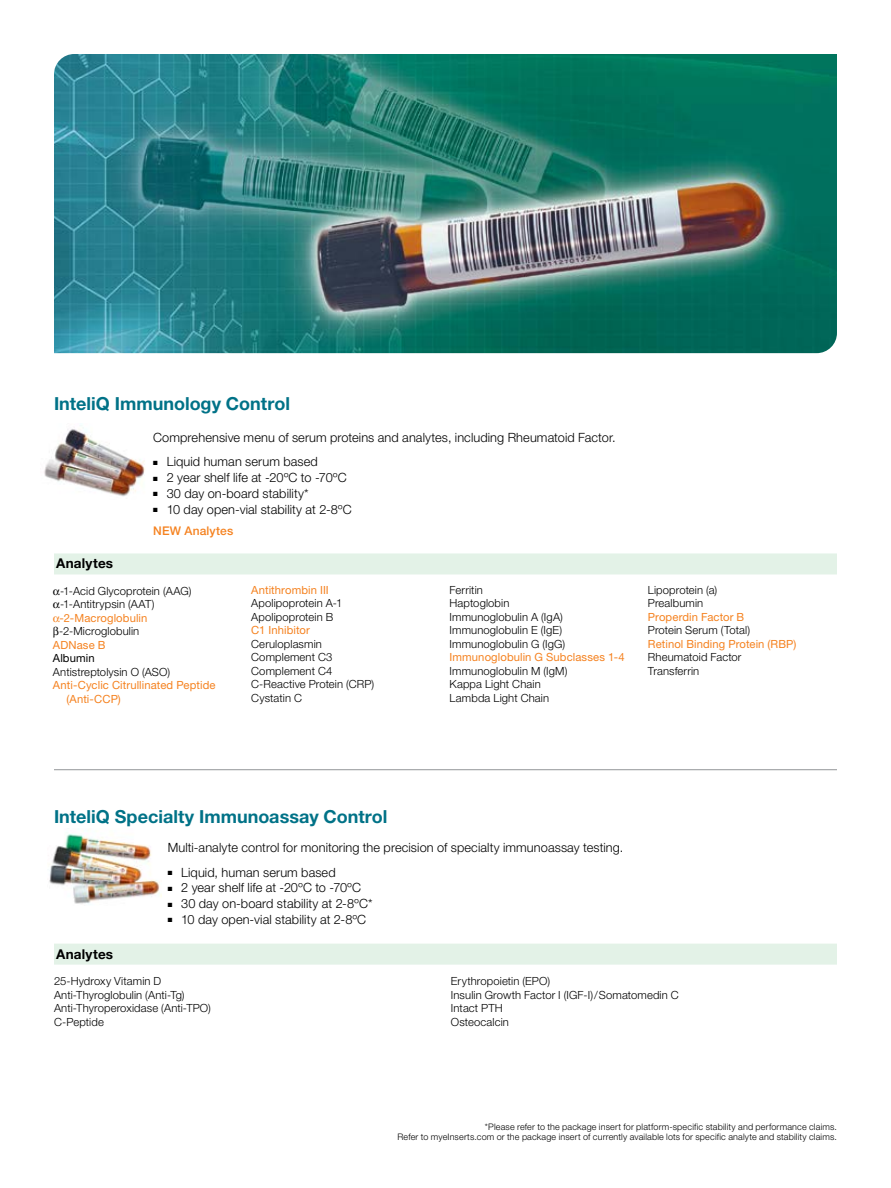
<style>
.page{position:relative;width:891px;height:1188px;background:#fff}
.page>*{position:absolute;margin:0;border:0;box-sizing:border-box;transform-origin:0 0}
.t1{font:700 18px "Helvetica Neue LT Pro";color:#007287}
.t2{font:700 13.5px "Helvetica Neue LT Pro";letter-spacing:.015em;color:#000}
.t3{font:300 12.75px "Helvetica Neue LT Pro";letter-spacing:.01em;color:#000}
.t4{font:500 12px "Helvetica Neue LT Pro";letter-spacing:.015em;color:#f58220}
.t5{font:300 11.25px/13.5px "Helvetica Neue LT Pro";letter-spacing:.01em;color:#000}
.t6{font:11.25px/13.5px "Helvetica Neue LT Pro";letter-spacing:.01em;color:#f58220}
.t7{font:11.25px "Helvetica Neue LT Pro";letter-spacing:.01em;color:#000}
.t8{font:300 9px/10.5px "Helvetica Neue LT Pro";letter-spacing:.02em;color:#000;text-align:right}
</style>
<div class="page">
<hr style="left:54px;top:769px;width:783px;height:1px;background:#939598">
<img style="left:54px;top:54px;width:783px;height:299px">
<img style="left:49px;top:834px;width:112px;height:70px">
<div style="left:54px;top:944px;width:783px;height:21px;background:#e3f2e7"></div>
<img style="left:44px;top:425px;width:101px;height:72px">
<div style="left:54px;top:553px;width:783px;height:21px;background:#e3f2e7"></div>
<h1 class="t1" style="left:54px;top:392px;width:238px">InteliQ Immunology Control</h1>
<p class="t3" style="left:153px;top:429px;width:464px">Comprehensive menu of serum proteins and analytes, including Rheumatoid Factor.</p>
<p class="t3" style="left:153px;top:454px;width:166px">■ Liquid human serum based</p>
<p class="t3" style="left:153px;top:470px;width:195px">■ 2 year shelf life at -20ºC to -70ºC</p>
<p class="t3" style="left:153px;top:486px;width:157px">■ 30 day on-board stability*</p>
<p class="t3" style="left:153px;top:501px;width:200px">■ 10 day open-vial stability at 2-8ºC</p>
<p class="t4" style="left:153px;top:523px;width:82px">NEW Analytes</p>
<p class="t2" style="left:56px;top:555px;width:58px">Analytes</p>
<p class="t5" style="left:60px;top:584px;width:133px">-1-Acid Glycoprotein (AAG) -1-Antitrypsin (AAT)</p>
<p class="t6" style="left:60px;top:611px;width:89px">-2-Macroglobulin</p>
<p class="t5" style="left:59px;top:624px;width:81px">-2-Microglobulin</p>
<p class="t6" style="left:53px;top:638px;width:54px">ADNase B</p>
<p class="t7" style="left:53px;top:651px;width:43px">Albumin</p>
<p class="t5" style="left:53px;top:665px;width:119px">Antistreptolysin O (ASO)</p>
<p class="t6" style="left:66px;top:678px;width:151px;text-indent:-14px">Anti-Cyclic Citrullinated Peptide (Anti-CCP)</p>
<p class="t6" style="left:251px;top:583px;width:79px">Antithrombin III</p>
<p class="t5" style="left:251px;top:596px;width:93px">Apolipoprotein A-1<br>Apolipoprotein B</p>
<p class="t6" style="left:251px;top:623px;width:60px">C1 Inhibitor</p>
<p class="t5" style="left:251px;top:637px;width:125px">Ceruloplasmin<br>Complement C3<br>Complement C4<br>C-Reactive Protein (CRP)<br>Cystatin C</p>
<p class="t5" style="left:450px;top:583px;width:117px">Ferritin<br>Haptoglobin<br>Immunoglobulin A (IgA)<br>Immunoglobulin E (IgE)<br>Immunoglobulin G (IgG)</p>
<p class="t6" style="left:450px;top:650px;width:177px">Immunoglobulin G Subclasses 1-4</p>
<p class="t5" style="left:450px;top:664px;width:119px">Immunoglobulin M (IgM)<br>Kappa Light Chain<br>Lambda Light Chain</p>
<p class="t5" style="left:648px;top:583px;width:71px">Lipoprotein (a)<br>Prealbumin</p>
<p class="t6" style="left:648px;top:610px;width:98px">Properdin Factor B</p>
<p class="t5" style="left:648px;top:623px;width:104px">Protein Serum (Total)</p>
<p class="t6" style="left:648px;top:637px;width:150px">Retinol Binding Protein (RBP)</p>
<p class="t5" style="left:648px;top:650px;width:95px">Rheumatoid Factor<br>Transferrin</p>
<h1 class="t1" style="left:54px;top:805px;width:335px">InteliQ Specialty Immunoassay Control</h1>
<p class="t3" style="left:168px;top:839px;width:457px">Multi-analyte control for monitoring the precision of specialty immunoassay testing.</p>
<p class="t3" style="left:168px;top:864px;width:170px">■ Liquid, human serum based</p>
<p class="t3" style="left:168px;top:880px;width:195px">■ 2 year shelf life at -20ºC to -70ºC</p>
<p class="t3" style="left:168px;top:896px;width:206px">■ 30 day on-board stability at 2-8ºC*</p>
<p class="t3" style="left:168px;top:911px;width:200px">■ 10 day open-vial stability at 2-8ºC</p>
<p class="t2" style="left:56px;top:945px;width:58px">Analytes</p>
<p class="t5" style="left:54px;top:974px;width:158px">25-Hydroxy Vitamin D<br>Anti-Thyroglobulin (Anti-Tg)<br>Anti-Thyroperoxidase (Anti-TPO)<br>C-Peptide</p>
<p class="t5" style="left:451px;top:974px;width:229px">Erythropoietin (EPO)<br>Insulin Growth Factor I (IGF-I)/Somatomedin C<br>Intact PTH<br>Osteocalcin</p>
<p class="t8" style="left:397px;top:1121px;width:441px">*Please refer to the package insert for platform-specific stability and performance claims.<br>Refer to myeInserts.com or the package insert of currently available lots for specific analyte and stability claims.</p>
</div>
